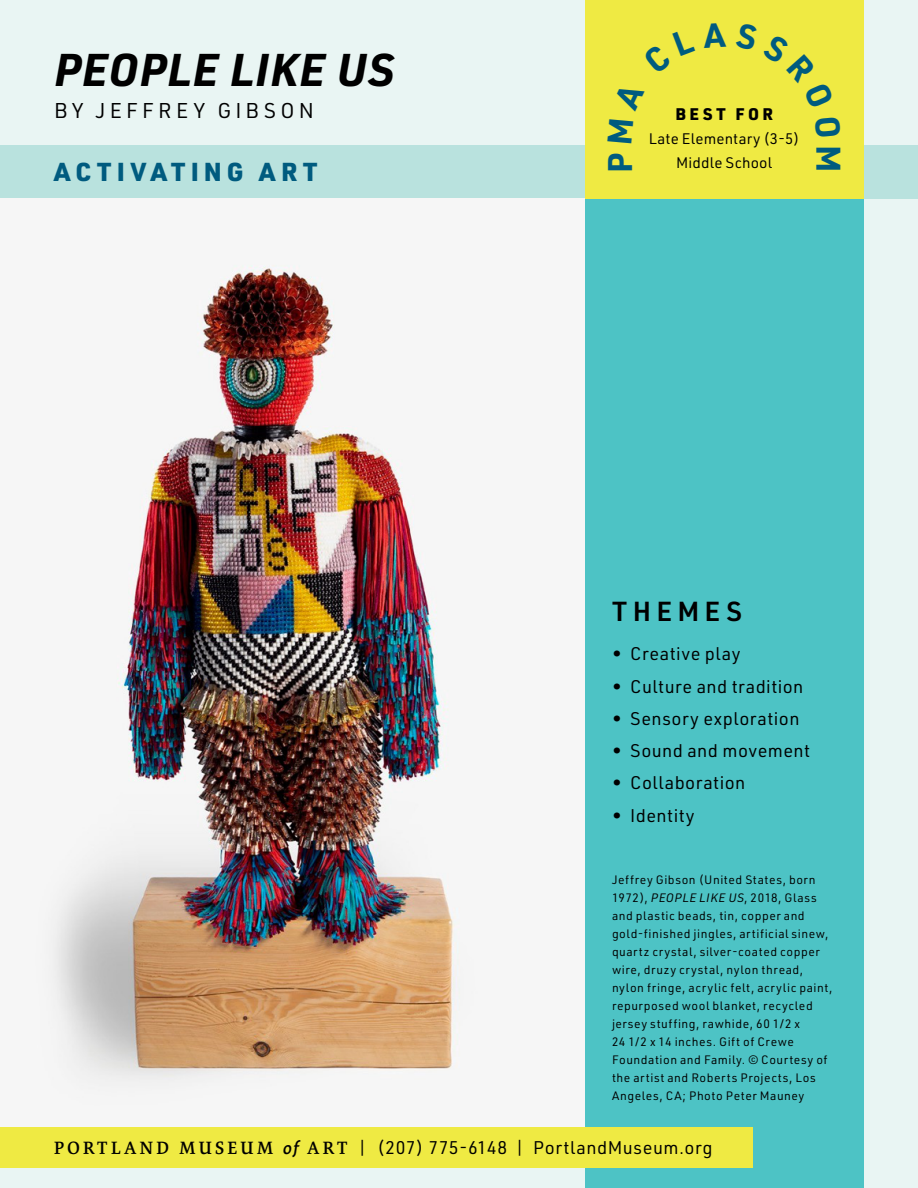
<style>
.page{position:relative;width:918px;height:1188px;background:#e9f5f3}
.page>*{position:absolute;margin:0;border:0;box-sizing:border-box;transform-origin:0 0}
.t1{font:italic 700 45px "URWDIN";letter-spacing:.015em;color:#000}
.t2{font:700 33.6px "URWDIN";color:#005b7f}
.t3{font:600 27px "URWDIN";letter-spacing:.2em;color:#000}
.t4{font:900 25.5px "URWDIN";letter-spacing:.215em;color:#005b7f}
.t5{font:21px "URWDIN";letter-spacing:.21em;color:#000}
.t6{font:18px "URWDIN";letter-spacing:.025em;color:#000}
.t7{font:900 16.5px "URWDIN";letter-spacing:.215em;color:#000}
.t8{font:15px/24px "URWDIN";letter-spacing:.01em;color:#000;text-align:center}
.t9{font:12px/18px "URWDIN";letter-spacing:.05em;color:#000}
.s1{font-style:italic}
.s2{font-family:"Expo Serif Pro";font-weight:600}
.s3{font-family:"Expo Sans Pro";font-weight:600;font-style:italic}
</style>
<div class="page">
<div style="left:0;top:145px;width:918px;height:54px;background:#b9e2de"></div>
<div style="left:585px;top:199px;width:279px;height:989px;background:#4dc3c5"></div>
<div style="left:585px;top:0;width:279px;height:198px;background:#efea43"></div>
<img style="left:0;top:199px;width:585px;height:928px">
<div style="left:0;top:1127px;width:753px;height:41px;background:#efea43"></div>
<h1 class="t1" style="left:54px;top:39px;width:342px">PEOPLE LIKE US</h1>
<h3 class="t5" style="left:54px;top:96px;width:262px">BY JEFFREY GIBSON</h3>
<h3 class="t4" style="left:54px;top:154px;width:265px">ACTIVATING ART</h3>
<h3 class="t7" style="left:676px;top:103px;width:99px">BEST FOR</h3>
<p class="t8" style="left:649px;top:126px;width:153px">Late Elementary (3-5)<br>Middle School</p>
<h2 class="t2" style="left:597px;top:173px;width:22px;rotate:-90deg">P</h2>
<h2 class="t2" style="left:851px;top:145px;width:29px;rotate:90deg">M</h2>
<h3 class="t3" style="left:612px;top:593px;width:132px">THEMES</h3>
<h3 class="t6" style="left:612px;top:642px;width:130px">• Creative play</h3>
<h3 class="t6" style="left:612px;top:674px;width:193px">• Culture and tradition</h3>
<h3 class="t6" style="left:612px;top:707px;width:189px">• Sensory exploration</h3>
<h3 class="t6" style="left:612px;top:739px;width:200px">• Sound and movement</h3>
<h3 class="t6" style="left:612px;top:771px;width:135px">• Collaboration</h3>
<h3 class="t6" style="left:612px;top:803px;width:84px">• Identity</h3>
<p class="t9" style="left:612px;top:871px;width:222px">Jeffrey Gibson (United States, born 1972), <span class="s1">PEOPLE LIKE US</span>, 2018, Glass and plastic beads, tin, copper and gold-finished jingles, artificial sinew, quartz crystal, silver-coated copper wire, druzy crystal, nylon thread, nylon fringe, acrylic felt, acrylic paint, repurposed wool blanket, recycled jersey stuffing, rawhide, 60 1/2 x<br>24 1/2 x 14 inches. Gift of Crewe Foundation and Family. © Courtesy of the artist and Roberts Projects, Los Angeles, CA; Photo Peter Mauney</p>
<h3 class="t6" style="left:54px;top:1136px;width:660px"><span class="s2">PORTLAND MUSEU M</span> <span class="s3">of</span> <span class="s2">ART</span> | (207) 775-6148 | PortlandMuseum.org</h3>
</div>
